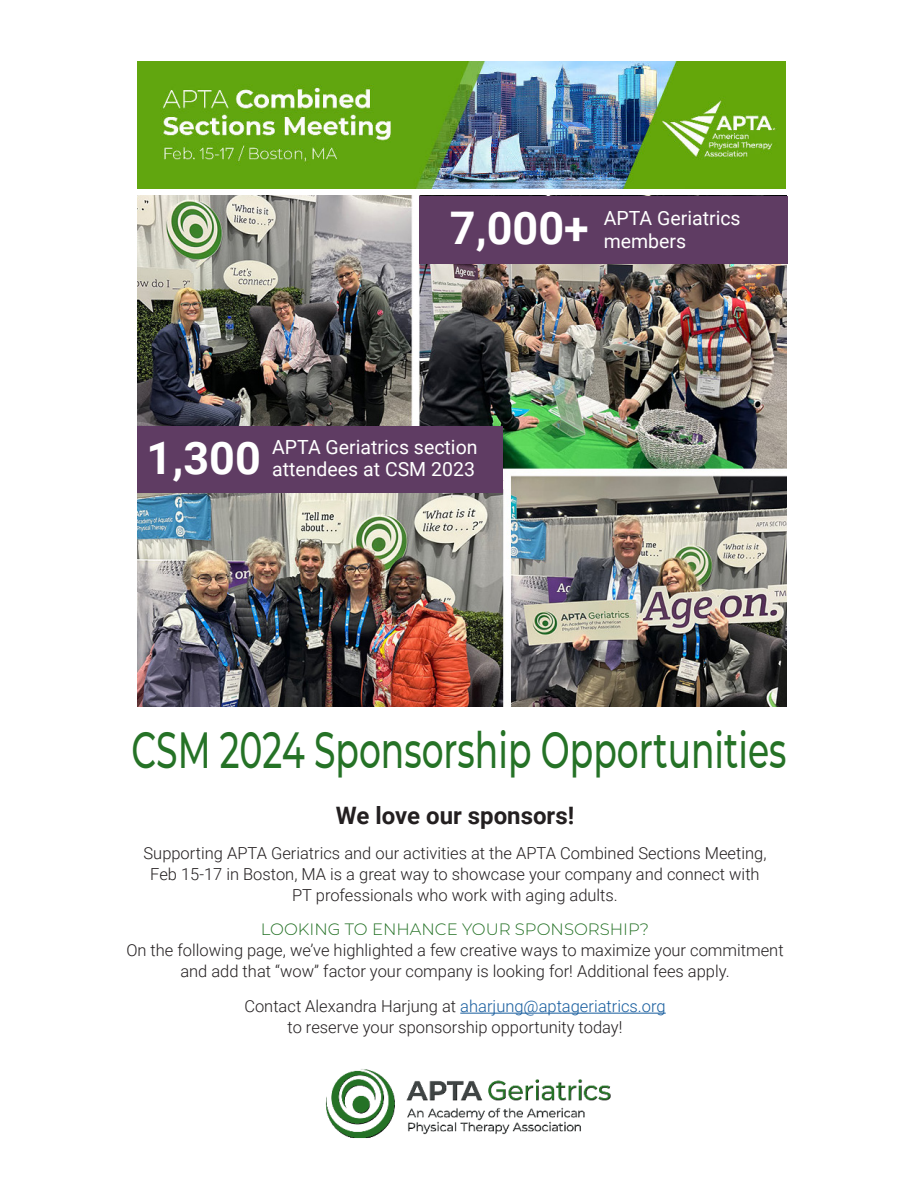
<style>
.page{position:relative;width:918px;height:1188px;background:#fff}
.page>*{position:absolute;margin:0;border:0;box-sizing:border-box;transform-origin:0 0}
.t1{font:500 50.7px "APTA Sans";color:#257226;scale:.68 1}
.t2{font:700 45px "Roboto";color:#fff}
.t3{font:700 24px "Roboto";color:#231f20}
.t4{font:19.5px "Roboto";color:#fff}
.t5{font:300 16.5px/21px "Roboto";color:#231f20;text-align:center}
.t6{font:300 16.5px "APTA Sans";color:#257226}
.s1{color:#175d9e}
</style>
<div class="page">
<img style="left:325px;top:1069px;width:286px;height:70px">
<hr style="left:460px;top:1013px;width:206px;height:1px;background:#175d9e">
<img style="left:137px;top:196px;width:650px;height:510px">
<img style="left:137px;top:61px;width:649px;height:127px">
<div style="left:137px;top:426px;width:366px;height:67px;background:#5f3c63"></div>
<div style="left:419px;top:196px;width:368px;height:68px;background:#5f3c63"></div>
<h2 class="t2" style="left:450px;top:211px;width:140px">7,000+</h2>
<p class="t4" style="left:604px;top:207px;width:138px">APTA Geriatrics</p>
<p class="t4" style="left:604px;top:230px;width:84px">members</p>
<h2 class="t2" style="left:147px;top:440px;width:116px">1,300</h2>
<p class="t4" style="left:272px;top:436px;width:207px">APTA Geriatrics section</p>
<p class="t4" style="left:272px;top:458px;width:204px">attendees at CSM 2023</p>
<h1 class="t1" style="left:131px;top:730px;width:965px">CSM 2024 Sponsorship Opportunities</h1>
<h3 class="t3" style="left:336px;top:806px;width:240px">We love our sponsors!</h3>
<p class="t5" style="left:144px;top:844px;width:625px">Supporting APTA Geriatrics and our activities at the APTA Combined Sections Meeting,<br>Feb 15-17 in Boston, MA is a great way to showcase your company and connect with<br>PT professionals who work with aging adults.</p>
<p class="t6" style="left:261px;top:920px;width:390px">LOOKING TO ENHANCE YOUR SPONSORSHIP?</p>
<p class="t5" style="left:126px;top:941px;width:659px">On the following page, we’ve highlighted a few creative ways to maximize your commitment and add that “wow” factor your company is looking for! Additional fees apply.</p>
<p class="t5" style="left:244px;top:997px;width:423px">Contact Alexandra Harjung at <span class="s1">aharjung@aptageriatrics.org </span>to reserve your sponsorship opportunity today!</p>
</div>
